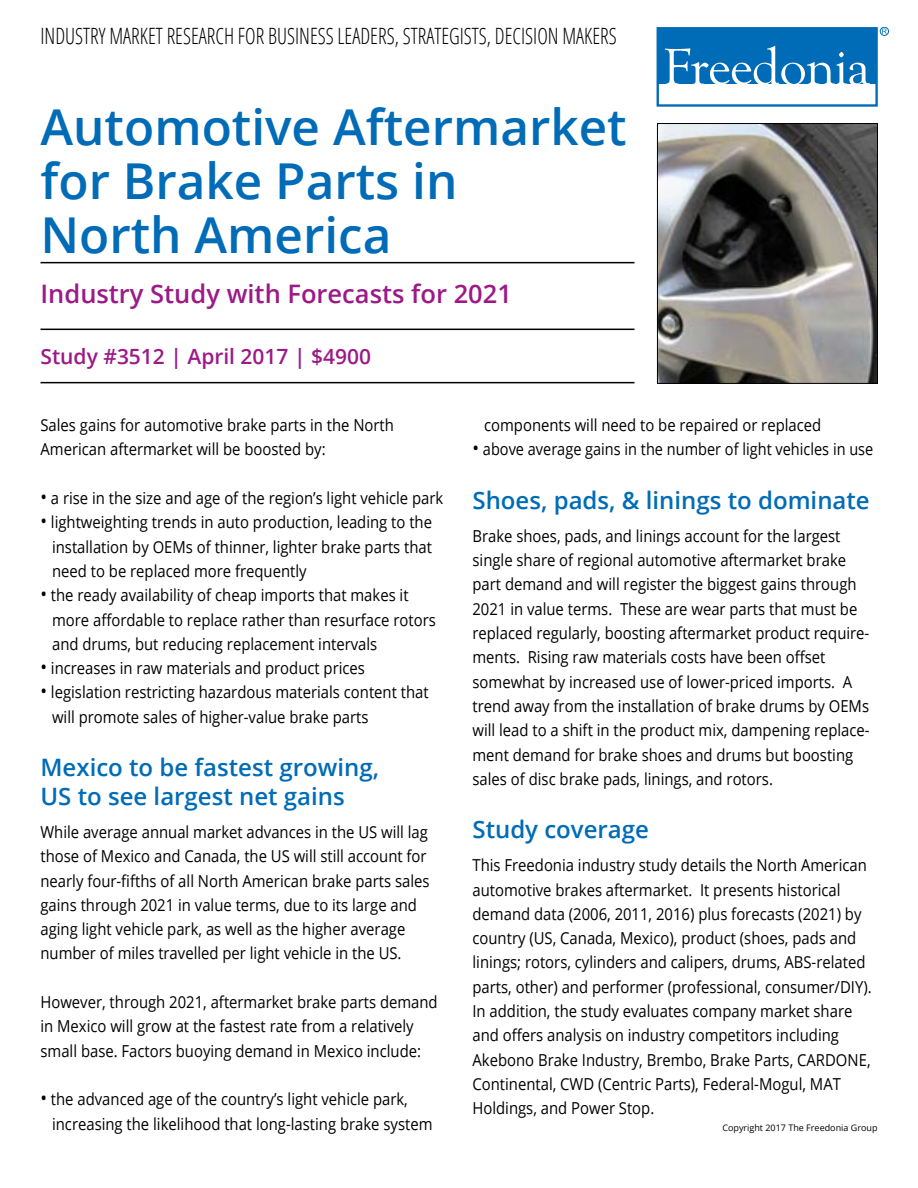
<style>
.page{position:relative;width:918px;height:1188px;background:#fff}
.page>*{position:absolute;margin:0;border:0;box-sizing:border-box;transform-origin:0 0}
.t1{font:600 49.5px/54px "Open Sans";color:#006cb7}
.t2{font:600 25.5px "Open Sans";color:#9c1a87}
.t3{font:600 24px/28.8px "Open Sans";color:#006cb7}
.t4{font:300 condensed 22.5px "Open Sans";color:#000;scale:.9 1}
.t5{font:600 21px "Open Sans";color:#9c1a87}
.t6{font:16.5px/24.3px "Open Sans";color:#000;scale:.9 1}
.t7{font:16.5px "Open Sans";color:#000;scale:.88 1}
.t8{font:9px "Open Sans";color:#000}
.s1{font-size:19.5px}
</style>
<div class="page">
<hr style="left:40px;top:262px;width:594px;height:1px;background:#000">
<hr style="left:40px;top:329px;width:594px;height:1px;background:#000">
<hr style="left:40px;top:382px;width:594px;height:1px;background:#000">
<div style="left:657px;top:27px;width:221px;height:80px;border:2px solid #006cb7"></div>
<div style="left:658px;top:28px;width:218px;height:56px;background:#006cb7"></div>
<svg style="left:665px;top:46px;width:205px;height:38px"></svg>
<div style="left:880px;top:27px;width:9px;height:9px;border:1px solid #006cb7;border-radius:50%"></div>
<svg style="left:882px;top:29px;width:5px;height:5px"></svg>
<img style="left:659px;top:125px;width:217px;height:257px">
<div style="left:657px;top:123px;width:221px;height:261px;border:1px solid #000"></div>
<h3 class="t4" style="left:40px;top:21px;width:642px">INDUSTRY MARKET RESEARCH FOR BUSINESS LEADERS, STRATEGISTS, DECISION MAKERS</h3>
<h1 class="t1" style="left:40px;top:99px;width:588px">Automotive Aftermarket for Brake Parts in<br>North America</h1>
<h2 class="t2" style="left:40px;top:276px;width:473px">Industry Study with Forecasts for 2021</h2>
<p class="t5" style="left:40px;top:342px;width:332px">Study #3512 | April 2017 | $4900</p>
<p class="t6" style="left:40px;top:413px;width:394px">Sales gains for automotive brake parts in the North<br>American aftermarket will be boosted by:</p>
<p class="t6" style="left:40px;top:485px;width:449px"><span class="s1">•</span> a rise in the size and age of the region’s light vehicle park</p>
<p class="t6" style="left:52px;top:510px;width:424px;text-align:justify;text-indent:-12px"><span class="s1">•</span> lightweighting trends in auto production, leading to the installation by OEMs of thinner, lighter brake parts that need to be replaced more frequently</p>
<p class="t6" style="left:52px;top:583px;width:428px;text-indent:-12px"><span class="s1">•</span> the ready availability of cheap imports that makes it more affordable to replace rather than resurface rotors and drums, but reducing replacement intervals</p>
<p class="t6" style="left:40px;top:656px;width:362px"><span class="s1">•</span> increases in raw materials and product prices</p>
<p class="t6" style="left:52px;top:680px;width:420px;text-indent:-12px"><span class="s1">•</span> legislation restricting hazardous materials content that will promote sales of higher-value brake parts</p>
<h3 class="t3" style="left:40px;top:752px;width:340px">Mexico to be fastest growing,<br>US to see largest net gains</h3>
<p class="t6" style="left:40px;top:819px;width:434px">While average annual market advances in the US will lag those of Mexico and Canada, the US will still account for nearly four-fifths of all North American brake parts sales gains through 2021 in value terms, due to its large and aging light vehicle park, as well as the higher average number of miles travelled per light vehicle in the US.</p>
<p class="t6" style="left:40px;top:989px;width:443px">However, through 2021, aftermarket brake parts demand in Mexico will grow at the fastest rate from a relatively small base. Factors buoying demand in Mexico include:</p>
<p class="t6" style="left:52px;top:1087px;width:424px;text-indent:-12px"><span class="s1">•</span> the advanced age of the country’s light vehicle park, increasing the likelihood that long-lasting brake system</p>
<p class="t6" style="left:484px;top:413px;width:376px">components will need to be repaired or replaced</p>
<p class="t7" style="left:472px;top:438px;width:457px"><span class="s1">•</span> above average gains in the number of light vehicles in use</p>
<h3 class="t3" style="left:472px;top:485px;width:399px">Shoes, pads, &amp; linings to dominate</h3>
<p class="t6" style="left:472px;top:523px;width:443px">Brake shoes, pads, and linings account for the largest single share of regional automotive aftermarket brake part demand and will register the biggest gains through 2021 in value terms. These are wear parts that must be replaced regularly, boosting aftermarket product require&shy;ments. Rising raw materials costs have been offset somewhat by increased use of lower-priced imports. A trend away from the installation of brake drums by OEMs will lead to a shift in the product mix, dampening replace&shy;ment demand for brake shoes and drums but boosting sales of disc brake pads, linings, and rotors.</p>
<h3 class="t3" style="left:472px;top:814px;width:178px">Study coverage</h3>
<p class="t6" style="left:472px;top:853px;width:445px">This Freedonia industry study details the North American automotive brakes aftermarket. It presents historical demand data (2006, 2011, 2016) plus forecasts (2021) by country (US, Canada, Mexico), product (shoes, pads and linings; rotors, cylinders and calipers, drums, ABS-related parts, other) and performer (professional, consumer/DIY).<br>In addition, the study evaluates company market share and offers analysis on industry competitors including Akebono Brake Industry, Brembo, Brake Parts, CARDONE, Continental, CWD (Centric Parts), Federal-Mogul, MAT Holdings, and Power Stop.</p>
<p class="t8" style="left:722px;top:1121px;width:157px">Copyright 2017 The Freedonia Group</p>
</div>
